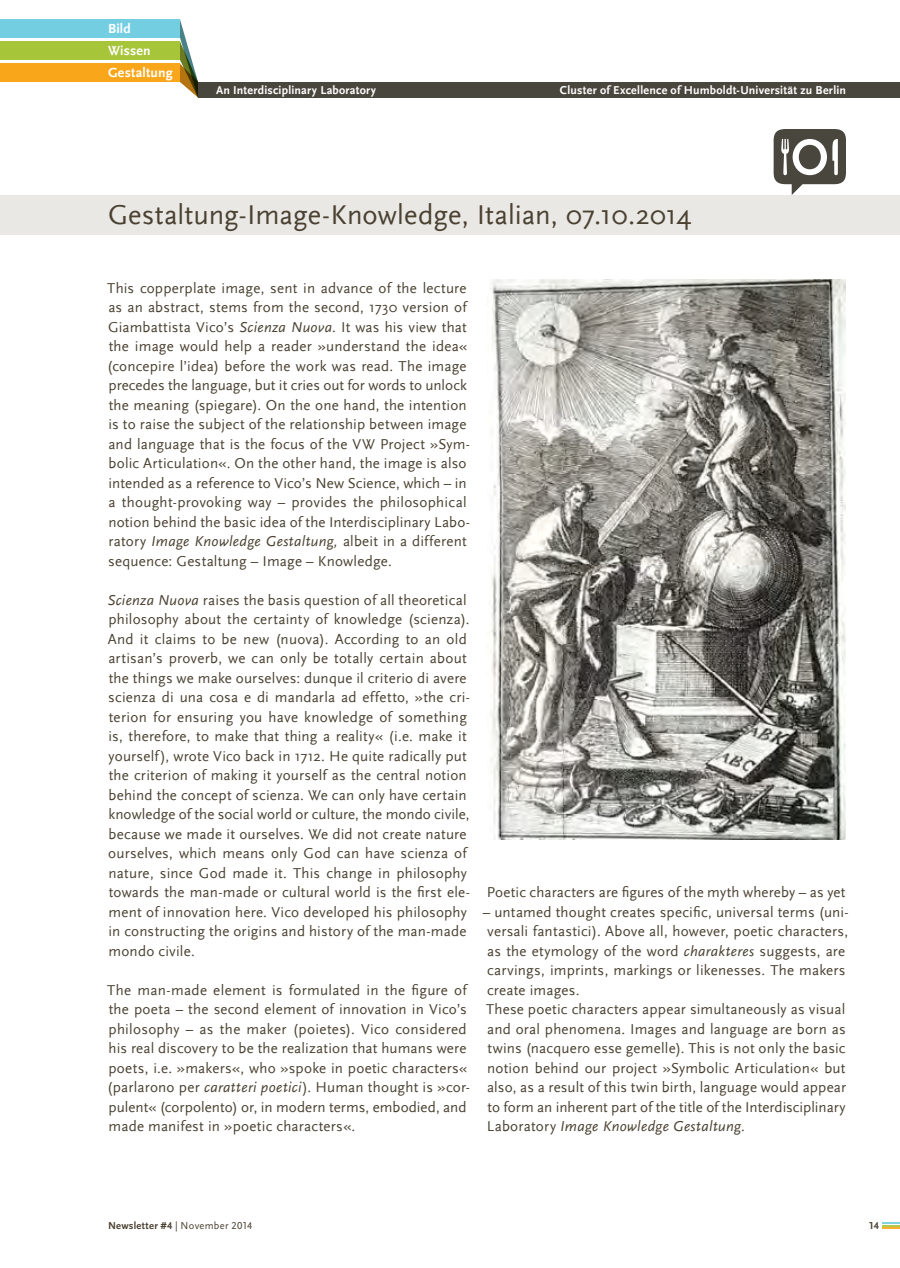
<style>
.page{position:relative;width:900px;height:1268px;background:#fff}
.page>*{position:absolute;margin:0;border:0;box-sizing:border-box;transform-origin:0 0}
.t1{font:28.5px "Scala Sans";color:#4a4131}
.t2{font:15px/19.5px "Scala Sans";letter-spacing:.015em;color:#4a4131}
.t3{font:700 13.8px "Scala Sans";letter-spacing:.015em;color:#fff}
.t4{font:700 12px "Scala Sans";letter-spacing:.02em;color:#fff}
.t5{font:10.5px "Scala Sans Regular LF";letter-spacing:.025em;color:#4a4131}
.t6{font:10.5px "Scala Sans Bold LF";color:#4a4131}
.s1{font-style:italic}
.s2{font-family:"Scala Sans Bold LF"}
</style>
<div class="page">
<svg style="left:180px;top:20px;width:18px;height:78px"></svg>
<div style="left:0;top:20px;width:180px;height:18px;background:#74cee2"></div>
<div style="left:0;top:42px;width:180px;height:18px;background:#a7c539"></div>
<div style="left:0;top:64px;width:180px;height:18px;background:#faa61a"></div>
<div style="left:198px;top:82px;width:702px;height:16px;background:#49463d"></div>
<svg style="left:882px;top:1222px;width:18px;height:6px"></svg>
<div style="left:0;top:195px;width:900px;height:39px;background:#e6e4e1"></div>
<svg style="left:774px;top:129px;width:72px;height:66px"></svg>
<img style="left:490px;top:279px;width:356px;height:560px">
<p class="t3" style="left:108px;top:21px;width:24px">Bild</p>
<p class="t3" style="left:108px;top:43px;width:44px">Wissen</p>
<p class="t3" style="left:108px;top:66px;width:66px">Gestaltung</p>
<p class="t4" style="left:216px;top:83px;width:161px">An Interdisciplinary Laboratory</p>
<p class="t4" style="left:560px;top:83px;width:288px">Cluster of Excellence of Humboldt-Universität zu Berlin</p>
<h1 class="t1" style="left:108px;top:199px;width:585px">Gestaltung-Image-Knowledge, Italian, 07.10.2014</h1>
<p class="t2" style="left:107px;top:278px;width:364px">This copperplate image, sent in advance of the lecture as an abstract, stems from the second, 1730 version of Giambattista Vico’s <span class="s1">Scienza Nuova</span>. It was his view that the image would help a reader »understand the idea« (concepire l’idea) before the work was read. The image precedes the language, but it cries out for words to unlock the meaning (spiegare). On the one hand, the intention is to raise the subject of the relationship between image and language that is the focus of the VW Project »Sym&shy;bolic Articulation«. On the other hand, the image is also intended as a reference to Vico’s New Science, which – in a thought-provoking way – provides the philosophical notion behind the basic idea of the Interdisciplinary Labo&shy;ratory <span class="s1">Image Knowledge Gestaltung,</span> albeit in a different sequence: Gestaltung – Image – Knowledge.</p>
<p class="t2" style="left:107px;top:590px;width:364px"><span class="s1">Scienza Nuova</span> raises the basis question of all theoretical philosophy about the certainty of knowledge (scienza).<br>And it claims to be new (nuova). According to an old artisan’s proverb, we can only be totally certain about the things we make ourselves: dunque il criterio di avere scienza di una cosa e di mandarla ad effetto, »the cri&shy;terion for ensuring you have knowledge of something is, therefore, to make that thing a reality« (i.e. make it yourself), wrote Vico back in 1712. He quite radically put the criterion of making it yourself as the central notion behind the concept of scienza. We can only have certain knowledge of the social world or culture, the mondo civile, because we made it ourselves. We did not create nature ourselves, which means only God can have scienza of nature, since God made it. This change in philosophy towards the man-made or cultural world is the first ele&shy;ment of innovation here. Vico developed his philosophy in constructing the origins and history of the man-made mondo civile.</p>
<p class="t2" style="left:107px;top:980px;width:364px">The man-made element is formulated in the figure of the poeta – the second element of innovation in Vico’s philosophy – as the maker (poietes). Vico considered his real discovery to be the realization that humans were poets, i.e. »makers«, who »spoke in poetic characters« (parlarono per <span class="s1">caratteri poetici</span>). Human thought is »cor&shy;pulent« (corpolento) or, in modern terms, embodied, and made manifest in »poetic characters«.</p>
<p class="t2" style="left:487px;top:883px;width:360px">Poetic characters are figures of the myth whereby – as yet</p>
<p class="t2" style="left:483px;top:902px;width:367px">– untamed thought creates specific, universal terms (uni&shy;versali fantastici). Above all, however, poetic characters, as the etymology of the word <span class="s1">charakteres</span> suggests, are carvings, imprints, markings or likenesses. The makers create images.<br>These poetic characters appear simultaneously as visual and oral phenomena. Images and language are born as twins (nacquero esse gemelle). This is not only the basic notion behind our project »Symbolic Articulation« but also, as a result of this twin birth, language would appear to form an inherent part of the title of the Interdisciplinary Laboratory <span class="s1">Image Knowledge Gestaltung</span>.</p>
<p class="t5" style="left:108px;top:1219px;width:146px"><span class="s2">Newsletter #4</span> | November 2014</p>
<p class="t6" style="left:869px;top:1219px;width:12px">14</p>
</div>
